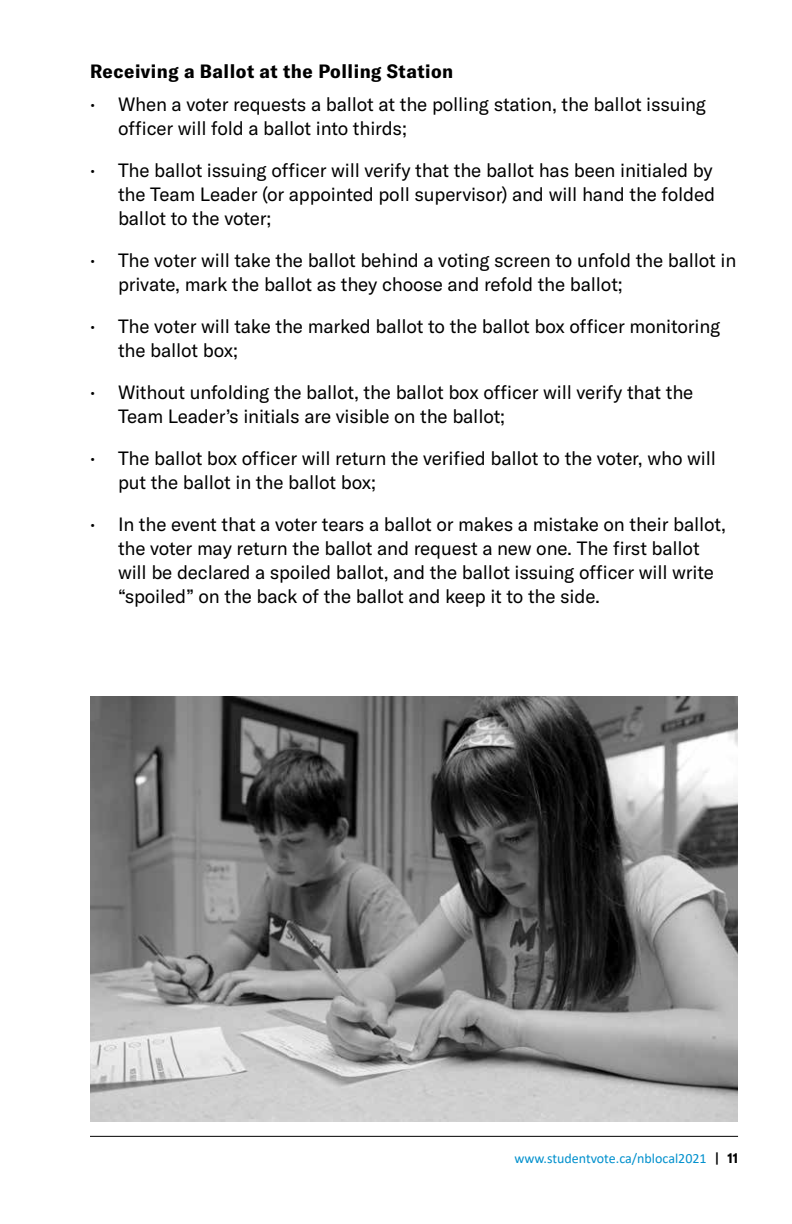
<style>
.page{position:relative;width:792px;height:1224px;background:#fff}
.page>*{position:absolute;margin:0;border:0;box-sizing:border-box;transform-origin:0 0}
.t1{font:19px/24px "GT America";letter-spacing:-.01em;color:#000}
.t2{font:700 condensed 19px "GT America";letter-spacing:.025em;color:#000;scale:1.1 1}
.t3{font:14px "Calibri";color:#0090cd}
.s1{font-size:16px}
.s2{font-family:"GT America";font-weight:700;font-stretch:condensed;color:#000}
</style>
<div class="page">
<hr style="left:90px;top:1136px;width:648px;height:1px;background:#000">
<img style="left:90px;top:697px;width:648px;height:425px">
<p class="t2" style="left:90px;top:60px;width:332px">Receiving a Ballot at the Polling Station</p>
<p class="t1" style="left:118px;top:92px;width:590px;text-indent:-28px"><span class="s1">•</span> When a voter requests a ballot at the polling station, the ballot issuing officer will fold a ballot into thirds;</p>
<p class="t1" style="left:118px;top:158px;width:599px;text-align:justify;text-indent:-28px"><span class="s1">•</span> The ballot issuing officer will verify that the ballot has been initialed by the Team Leader (or appointed poll supervisor) and will hand the folded ballot to the voter;</p>
<p class="t1" style="left:118px;top:248px;width:620px;text-indent:-28px"><span class="s1">•</span> The voter will take the ballot behind a voting screen to unfold the ballot in private, mark the ballot as they choose and refold the ballot;</p>
<p class="t1" style="left:118px;top:314px;width:604px;text-indent:-28px"><span class="s1">•</span> The voter will take the marked ballot to the ballot box officer monitoring the ballot box;</p>
<p class="t1" style="left:118px;top:380px;width:577px;text-indent:-28px"><span class="s1">•</span> Without unfolding the ballot, the ballot box officer will verify that the<br>Team Leader’s initials are visible on the ballot;</p>
<p class="t1" style="left:118px;top:446px;width:600px;text-indent:-28px"><span class="s1">•</span> The ballot box officer will return the verified ballot to the voter, who will put the ballot in the ballot box;</p>
<p class="t1" style="left:118px;top:512px;width:609px;text-indent:-28px"><span class="s1">•</span> In the event that a voter tears a ballot or makes a mistake on their ballot, the voter may return the ballot and request a new one. The first ballot will be declared a spoiled ballot, and the ballot issuing officer will write “spoiled” on the back of the ballot and keep it to the side.</p>
<p class="t3" style="left:514px;top:1149px;width:225px">www.studentvote.ca/nblocal2021 <span class="s2">| 11</span></p>
</div>
